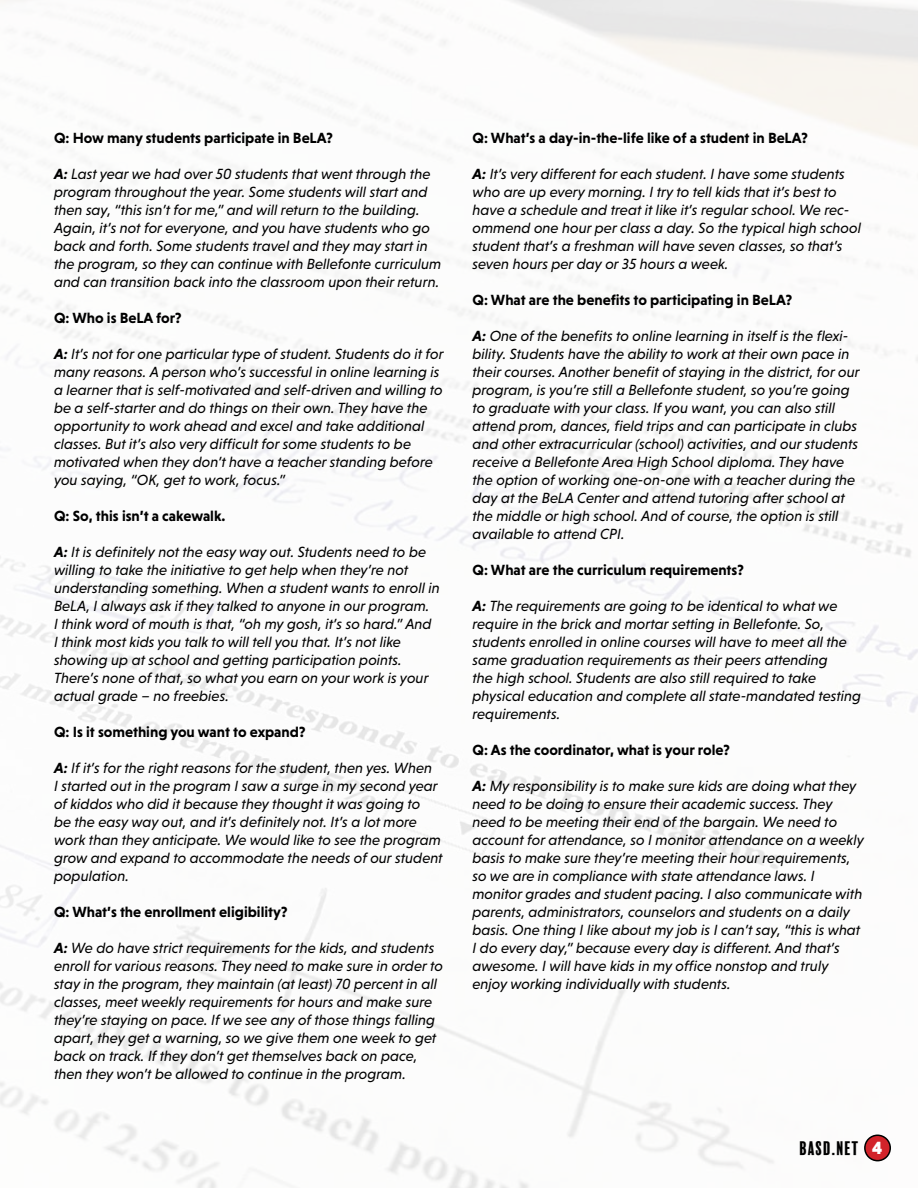
<style>
.page{position:relative;width:918px;height:1188px;background:#fff}
.page>*{position:absolute;margin:0;border:0;box-sizing:border-box;transform-origin:0 0}
.t1{font:18px "Balboa Plus Fill";color:#000}
.t2{font:italic 15px/18px "Niveau Grotesk";color:#000}
.t3{font:700 15px "Niveau Grotesk";color:#000}
.s1{font-weight:700}
.s2{font-family:"Niveau Grotesk";font-weight:900;color:#fff}
</style>
<div class="page">
<img style="left:0;top:0;width:918px;height:1188px">
<div style="left:865px;top:1135px;width:25px;height:26px;background:#d2232a;border-radius:50%"></div>
<div style="left:864px;top:1135px;width:27px;height:26px;border:2px solid #000;border-radius:50%"></div>
<p class="t3" style="left:54px;top:129px;width:281px">Q: How many students participate in BeLA?</p>
<p class="t2" style="left:54px;top:165px;width:389px"><span class="s1">A:</span> Last year we had over 50 students that went through the program throughout the year. Some students will start and then say, “this isn’t for me,” and will return to the building.<br>Again, it’s not for everyone, and you have students who go back and forth. Some students travel and they may start in the program, so they can continue with Bellefonte curriculum and can transition back into the classroom upon their return.</p>
<p class="t3" style="left:54px;top:309px;width:129px">Q: Who is BeLA for?</p>
<p class="t2" style="left:54px;top:345px;width:391px"><span class="s1">A:</span> It’s not for one particular type of student. Students do it for many reasons. A person who’s successful in online learning is a learner that is self-motivated and self-driven and willing to be a self-starter and do things on their own. They have the opportunity to work ahead and excel and take additional classes. But it’s also very difficult for some students to be motivated when they don’t have a teacher standing before you saying, “OK, get to work, focus.”</p>
<p class="t3" style="left:54px;top:507px;width:173px">Q: So, this isn’t a cakewalk.</p>
<p class="t2" style="left:54px;top:543px;width:387px"><span class="s1">A:</span> It is definitely not the easy way out. Students need to be willing to take the initiative to get help when they’re not understanding something. When a student wants to enroll in BeLA, I always ask if they talked to anyone in our program.<br>I think word of mouth is that, “oh my gosh, it’s so hard.” And<br>I think most kids you talk to will tell you that. It’s not like showing up at school and getting participation points.<br>There’s none of that, so what you earn on your work is your actual grade – no freebies.</p>
<p class="t3" style="left:54px;top:723px;width:253px">Q: Is it something you want to expand?</p>
<p class="t2" style="left:54px;top:759px;width:390px"><span class="s1">A:</span> If it’s for the right reasons for the student, then yes. When<br>I started out in the program I saw a surge in my second year of kiddos who did it because they thought it was going to<br>be the easy way out, and it’s definitely not. It’s a lot more work than they anticipate. We would like to see the program grow and expand to accommodate the needs of our student population.</p>
<p class="t3" style="left:54px;top:903px;width:235px">Q: What’s the enrollment eligibility?</p>
<p class="t2" style="left:54px;top:939px;width:391px"><span class="s1">A:</span> We do have strict requirements for the kids, and students enroll for various reasons. They need to make sure in order to stay in the program, they maintain (at least) 70 percent in all classes, meet weekly requirements for hours and make sure they’re staying on pace. If we see any of those things falling apart, they get a warning, so we give them one week to get back on track. If they don’t get themselves back on pace, then they won’t be allowed to continue in the program.</p>
<p class="t3" style="left:472px;top:129px;width:337px">Q: What’s a day-in-the-life like of a student in BeLA?</p>
<p class="t2" style="left:472px;top:165px;width:390px"><span class="s1">A:</span> It’s very different for each student. I have some students who are up every morning. I try to tell kids that it’s best to have a schedule and treat it like it’s regular school. We rec&shy;ommend one hour per class a day. So the typical high school student that’s a freshman will have seven classes, so that’s seven hours per day or 35 hours a week.</p>
<p class="t3" style="left:472px;top:291px;width:321px">Q: What are the benefits to participating in BeLA?</p>
<p class="t2" style="left:472px;top:327px;width:389px"><span class="s1">A:</span> One of the benefits to online learning in itself is the flexi&shy;bility. Students have the ability to work at their own pace in their courses. Another benefit of staying in the district, for our program, is you’re still a Bellefonte student, so you’re going to graduate with your class. If you want, you can also still attend prom, dances, field trips and can participate in clubs and other extracurricular (school) activities, and our students receive a Bellefonte Area High School diploma. They have the option of working one-on-one with a teacher during the day at the BeLA Center and attend tutoring after school at the middle or high school. And of course, the option is still available to attend CPI.</p>
<p class="t3" style="left:472px;top:561px;width:273px">Q: What are the curriculum requirements?</p>
<p class="t2" style="left:472px;top:597px;width:390px"><span class="s1">A:</span> The requirements are going to be identical to what we require in the brick and mortar setting in Bellefonte. So, students enrolled in online courses will have to meet all the same graduation requirements as their peers attending<br>the high school. Students are also still required to take physical education and complete all state-mandated testing requirements.</p>
<p class="t3" style="left:472px;top:741px;width:259px">Q: As the coordinator, what is your role?</p>
<p class="t2" style="left:472px;top:777px;width:393px"><span class="s1">A:</span> My responsibility is to make sure kids are doing what they need to be doing to ensure their academic success. They need to be meeting their end of the bargain. We need to account for attendance, so I monitor attendance on a weekly basis to make sure they’re meeting their hour requirements, so we are in compliance with state attendance laws. I monitor grades and student pacing. I also communicate with parents, administrators, counselors and students on a daily basis. One thing I like about my job is I can’t say, “this is what I do every day,” because every day is different. And that’s awesome. I will have kids in my office nonstop and truly enjoy working individually with students.</p>
<p class="t1" style="left:800px;top:1138px;width:84px">BASD.NET <span class="s2">4</span></p>
</div>
